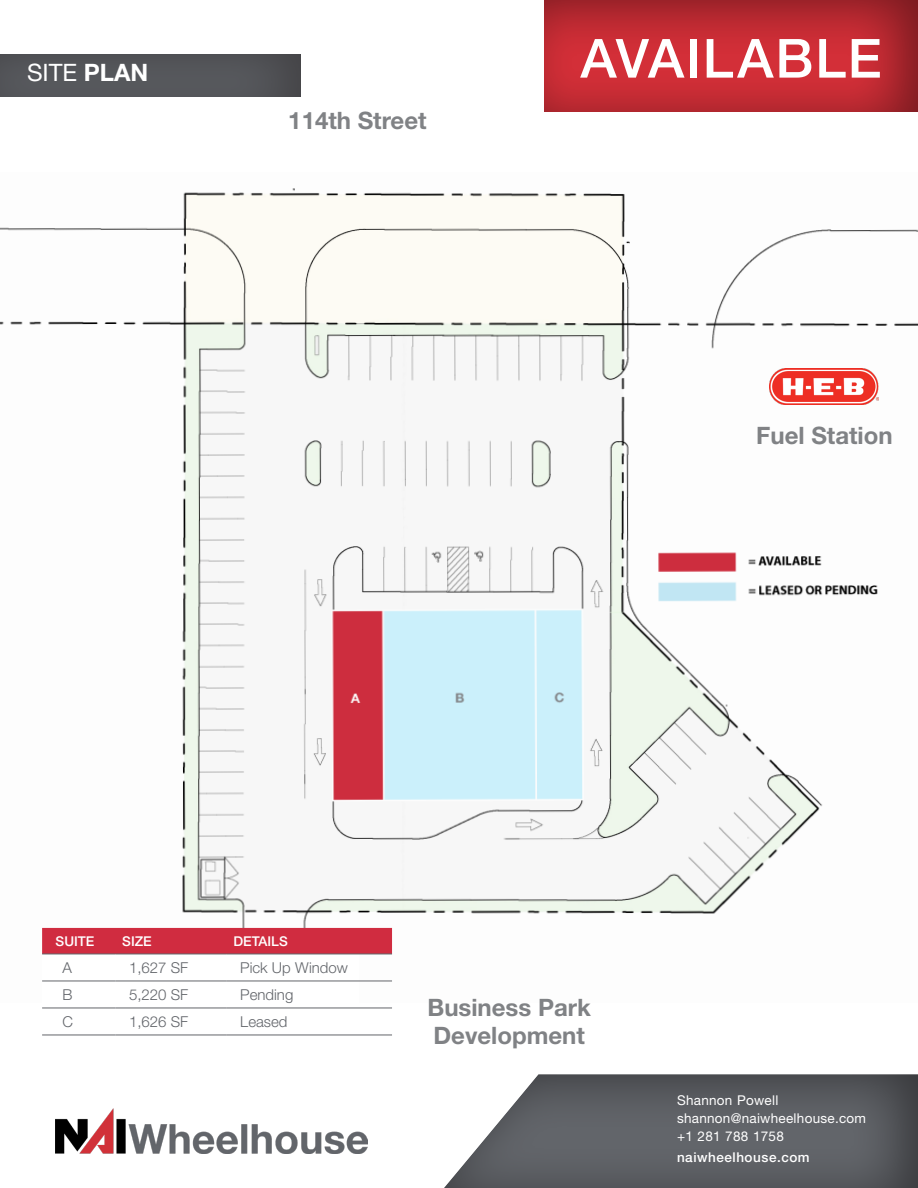
<style>
.page{position:relative;width:918px;height:1188px;background:#fff}
.page>*{position:absolute;margin:0;border:0;box-sizing:border-box;transform-origin:0 0}
.t1{font:500 54px "Helvetica Neue LT Std";letter-spacing:.03em;color:#fff}
.t2{font:700 24px "Helvetica Neue LT Std";color:#808285}
.t3{font:24px "Helvetica Neue LT Std";color:#fff}
.t4{font:300 15px "Helvetica Neue LT Std";color:#62656a}
.t5{font:13.5px "Helvetica Neue LT Std";letter-spacing:.02em;color:#fff}
.t6{font:500 13.5px "Helvetica Neue LT Std";letter-spacing:.04em;color:#fff}
.t7{font:500 13.5px "Helvetica Neue LT Std";color:#fff}
.s1{font-weight:700}
</style>
<div class="page">
<img style="left:0;top:188px;width:918px;height:793px">
<div style="left:0;top:52px;width:303px;height:46px;background:#231f20;opacity:.5"></div>
<img style="left:56px;top:1108px;width:311px;height:46px">
<div style="left:442px;top:1070px;width:476px;height:118px;background:#231f20;opacity:.5"></div>
<div style="left:542px;top:0;width:376px;height:113px;background:#231f20;opacity:.51"></div>
<img style="left:770px;top:369px;width:109px;height:35px">
<div style="left:42px;top:928px;width:317px;height:120px;background:#fff"></div>
<div style="left:42px;top:928px;width:350px;height:26px;background:#d02c40"></div>
<hr style="left:42px;top:954px;width:74px;height:1px;background:#62656a">
<hr style="left:116px;top:954px;width:111px;height:1px;background:#62656a">
<hr style="left:227px;top:954px;width:165px;height:1px;background:#62656a">
<hr style="left:42px;top:981px;width:74px;height:1px;background:#62656a">
<hr style="left:116px;top:981px;width:111px;height:1px;background:#62656a">
<hr style="left:227px;top:981px;width:165px;height:1px;background:#62656a">
<hr style="left:42px;top:1008px;width:74px;height:1px;background:#62656a">
<hr style="left:116px;top:1008px;width:111px;height:1px;background:#62656a">
<hr style="left:227px;top:1008px;width:165px;height:1px;background:#62656a">
<hr style="left:42px;top:1035px;width:74px;height:1px;background:#62656a">
<hr style="left:116px;top:1035px;width:111px;height:1px;background:#62656a">
<hr style="left:227px;top:1035px;width:165px;height:1px;background:#62656a">
<p class="t3" style="left:27px;top:58px;width:123px">SITE <span class="s1">PLAN</span></p>
<p class="t2" style="left:288px;top:105px;width:140px">114th Street</p>
<p class="t1" style="left:581px;top:26px;width:303px">AVAILABLE</p>
<p class="t2" style="left:756px;top:421px;width:138px">Fuel Station</p>
<p class="t6" style="left:56px;top:933px;width:40px">SUITE</p>
<p class="t6" style="left:122px;top:933px;width:31px">SIZE</p>
<p class="t7" style="left:234px;top:933px;width:56px">DETAILS</p>
<p class="t4" style="left:62px;top:958px;width:11px">A</p>
<p class="t4" style="left:129px;top:958px;width:61px">1,627 SF</p>
<p class="t4" style="left:240px;top:958px;width:109px">Pick Up Window</p>
<p class="t4" style="left:62px;top:985px;width:12px">B</p>
<p class="t4" style="left:129px;top:985px;width:61px">5,220 SF</p>
<p class="t4" style="left:240px;top:985px;width:55px">Pending</p>
<p class="t4" style="left:62px;top:1012px;width:12px">C</p>
<p class="t4" style="left:129px;top:1012px;width:61px">1,626 SF</p>
<p class="t4" style="left:240px;top:1012px;width:49px">Leased</p>
<p class="t2" style="left:427px;top:992px;width:165px">Business Park</p>
<p class="t2" style="left:433px;top:1021px;width:153px">Development</p>
<p class="t5" style="left:677px;top:1092px;width:103px">Shannon Powell</p>
<p class="t5" style="left:677px;top:1110px;width:191px">shannon@naiwheelhouse.com</p>
<p class="t5" style="left:677px;top:1128px;width:108px">+1 281 788 1758</p>
<p class="t6" style="left:677px;top:1149px;width:134px">naiwheelhouse.com</p>
</div>
